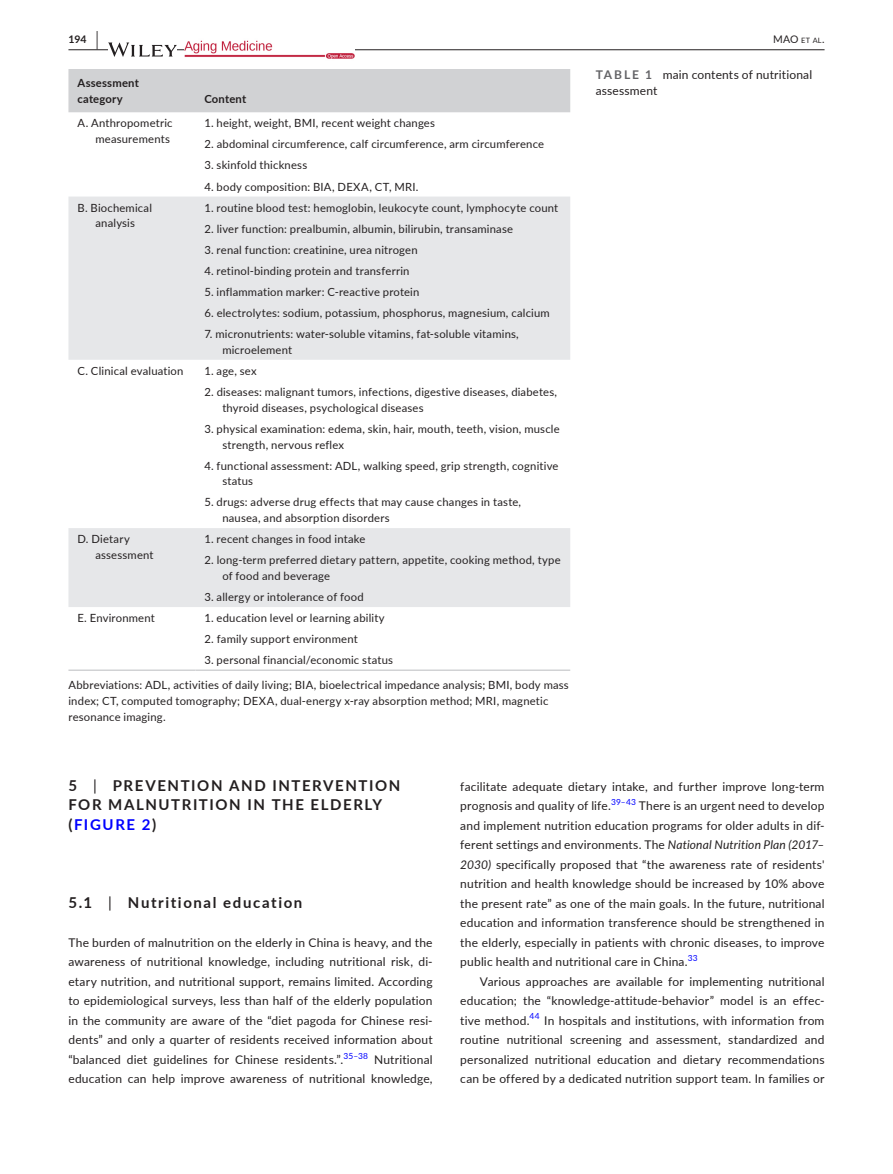
<style>
.page{position:relative;width:893px;height:1174px;background:#fff}
.page>*{position:absolute;margin:0;border:0;box-sizing:border-box;transform-origin:0 0}
.t1{font:700 15px/19.5px "Lato";letter-spacing:.105em;color:#231f20}
.t2{font:12px/19.5px "Lato";letter-spacing:.015em;color:#231f20;text-align:justify}
.t3{font:11.25px/15.8px "Lato";letter-spacing:.015em;color:#231f20}
.t4{font:700 11.25px/15.8px "Lato";letter-spacing:.02em;color:#231f20}
.t5{font:10.5px "Lato";color:#231f20}
.t6{font:700 10.5px "Lato";color:#231f20}
.t7{font:8.4px "Lato";color:#00f}
.s1{font-size:19.5px}
.s2{font-size:7.35px}
.s3{font-weight:700;color:#636366}
.s4{font-weight:400}
.s5{color:#00f}
.s6{font-style:italic}
</style>
<div class="page">
<hr style="left:68px;top:49px;width:756px;height:1px;background:#231f20">
<svg style="left:108px;top:42px;width:69px;height:15px"></svg>
<img style="left:185px;top:40px;width:170px;height:19px">
<div style="left:68px;top:69px;width:502px;height:43px;background:#d1d2d4"></div>
<svg style="left:68px;top:196px;width:502px;height:411px;fill:#e6e7e9"></svg>
<hr style="left:68px;top:669px;width:127px;height:2px;background:#d1d2d4">
<hr style="left:195px;top:669px;width:375px;height:2px;background:#d1d2d4">
<p class="t6" style="left:68px;top:31px;width:31px">194 <span class="s1">|</span></p>
<p class="t5" style="left:773px;top:31px;width:53px">MAO <span class="s2">et al</span>.</p>
<p class="t4" style="left:77px;top:75px;width:63px">Assessment category</p>
<p class="t4" style="left:204px;top:91px;width:43px">Content</p>
<p class="t3" style="left:77px;top:115px;width:97px;text-align:right">A. Anthropometric measurements</p>
<p class="t3" style="left:204px;top:115px;width:232px">1. height, weight, BMI, recent weight changes</p>
<p class="t3" style="left:204px;top:136px;width:341px">2. abdominal circumference, calf circumference, arm circumference</p>
<p class="t3" style="left:204px;top:157px;width:104px">3. skinfold thickness</p>
<p class="t3" style="left:204px;top:178px;width:216px">4. body composition: BIA, DEXA, CT, MRI.</p>
<p class="t3" style="left:77px;top:199px;width:76px;text-align:center">B. Biochemical analysis</p>
<p class="t3" style="left:204px;top:199px;width:355px">1. routine blood test: hemoglobin, leukocyte count, lymphocyte count</p>
<p class="t3" style="left:204px;top:220px;width:310px">2. liver function: prealbumin, albumin, bilirubin, transaminase</p>
<p class="t3" style="left:204px;top:241px;width:215px">3. renal function: creatinine, urea nitrogen</p>
<p class="t3" style="left:204px;top:262px;width:207px">4. retinol-binding protein and transferrin</p>
<p class="t3" style="left:204px;top:283px;width:217px">5. inflammation marker: C-reactive protein</p>
<p class="t3" style="left:204px;top:304px;width:347px">6. electrolytes: sodium, potassium, phosphorus, magnesium, calcium</p>
<p class="t3" style="left:222px;top:325px;width:298px;text-indent:-18px">7. micronutrients: water-soluble vitamins, fat-soluble vitamins, microelement</p>
<p class="t3" style="left:77px;top:362px;width:107px">C. Clinical evaluation</p>
<p class="t3" style="left:204px;top:362px;width:54px">1. age, sex</p>
<p class="t3" style="left:222px;top:383px;width:336px;text-indent:-18px">2. diseases: malignant tumors, infections, digestive diseases, diabetes, thyroid diseases, psychological diseases</p>
<p class="t3" style="left:222px;top:420px;width:339px;text-indent:-18px">3. physical examination: edema, skin, hair, mouth, teeth, vision, muscle strength, nervous reflex</p>
<p class="t3" style="left:222px;top:457px;width:338px;text-indent:-18px">4. functional assessment: ADL, walking speed, grip strength, cognitive status</p>
<p class="t3" style="left:222px;top:494px;width:300px;text-indent:-18px">5. drugs: adverse drug effects that may cause changes in taste, nausea, and absorption disorders</p>
<p class="t3" style="left:95px;top:531px;width:60px;text-indent:-18px">D. Dietary assessment</p>
<p class="t3" style="left:204px;top:531px;width:163px">1. recent changes in food intake</p>
<p class="t3" style="left:222px;top:552px;width:340px;text-indent:-18px">2. long-term preferred dietary pattern, appetite, cooking method, type of food and beverage</p>
<p class="t3" style="left:204px;top:588px;width:161px">3. allergy or intolerance of food</p>
<p class="t3" style="left:77px;top:610px;width:79px">E. Environment</p>
<p class="t3" style="left:204px;top:610px;width:182px">1. education level or learning ability</p>
<p class="t3" style="left:204px;top:631px;width:155px">2. family support environment</p>
<p class="t3" style="left:204px;top:652px;width:190px">3. personal financial/economic status</p>
<p class="t3" style="left:68px;top:676px;width:502px">Abbreviations: ADL, activities of daily living; BIA, bioelectrical impedance analysis; BMI, body mass index; CT, computed tomography; DEXA, dual-energy x-ray absorption method; MRI, magnetic resonance imaging.</p>
<p class="t2" style="left:596px;top:66px;width:218px;line-height:16.5px"><span class="s3">TABLE 1</span> main contents of nutritional assessment</p>
<p class="t1" style="left:68px;top:775px;width:333px">5 <span class="s4">|</span> PREVENTION AND INTERVENTION<br>FOR MALNUTRITION IN THE ELDERLY (<span class="s5">FIGURE 2</span>)</p>
<p class="t1" style="left:68px;top:892px;width:235px">5.1 <span class="s4">|</span> Nutritional education</p>
<p class="t2" style="left:68px;top:932px;width:366px">The burden of malnutrition on the elderly in China is heavy, and the awareness of nutritional knowledge, including nutritional risk, di&shy;etary nutrition, and nutritional support, remains limited. According to epidemiological surveys, less than half of the elderly population in the community are aware of the “diet pagoda for Chinese resi&shy;dents” and only a quarter of residents received information about “balanced diet guidelines for Chinese residents.”.<sup>35–38</sup> Nutritional education can help improve awareness of nutritional knowledge,</p>
<p class="t2" style="left:460px;top:776px;width:366px">facilitate adequate dietary intake, and further improve long-term prognosis and quality of life.<sup>39–43</sup> There is an urgent need to develop and implement nutrition education programs for older adults in dif&shy;ferent settings and environments. The <span class="s6">National Nutrition Plan (2017– 2030)</span> specifically proposed that “the awareness rate of residents' nutrition and health knowledge should be increased by 10% above the present rate” as one of the main goals. In the future, nutritional education and information transference should be strengthened in the elderly, especially in patients with chronic diseases, to improve public health and nutritional care in China.</p>
<p class="t7" style="left:688px;top:952px;width:11px">33</p>
<p class="t2" style="left:460px;top:971px;width:366px;text-indent:20px">Various approaches are available for implementing nutritional education; the “knowledge-attitude-behavior” model is an effec&shy;tive method.<sup>44</sup> In hospitals and institutions, with information from routine nutritional screening and assessment, standardized and personalized nutritional education and dietary recommendations can be offered by a dedicated nutrition support team. In families or</p>
</div>
